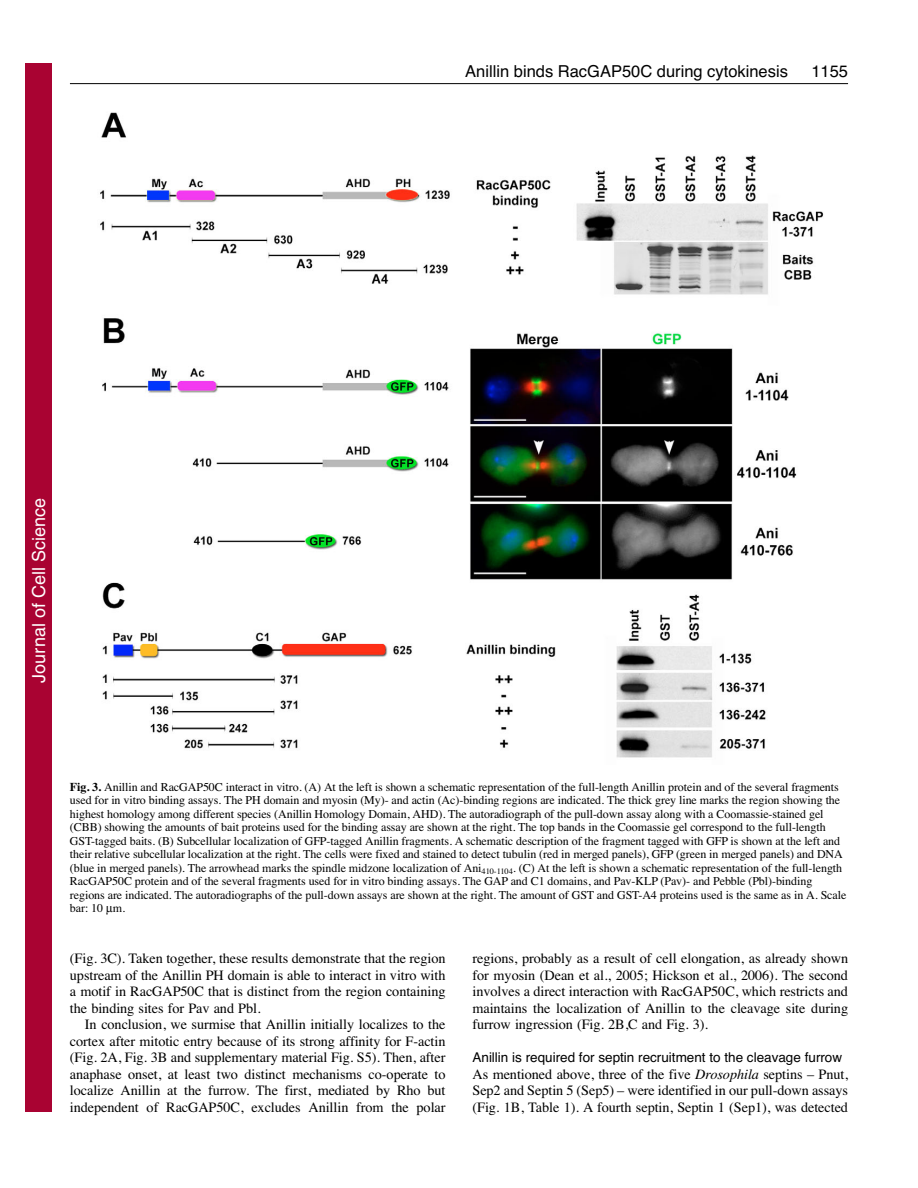
<style>
.page{position:relative;width:918px;height:1188px;background:#fff}
.page>*{position:absolute;margin:0;border:0;box-sizing:border-box;transform-origin:0 0}
.t1{font:18px "Helvetica";color:#fff}
.t2{font:16.5px "Helvetica";color:#000}
.t3{font:14.25px/16.5px "Times";letter-spacing:-.005em;color:#000;text-align:justify}
.t4{font:13.5px "Helvetica";color:#000}
.t5{font:12px/13.5px "Times";letter-spacing:-.005em;color:#000}
.s1{font-weight:700}
.s2{font-style:italic}
</style>
<div class="page">
<hr style="left:70px;top:83px;width:778px;height:1px;background:#000">
<img style="left:100px;top:112px;width:724px;height:646px">
<div style="left:26px;top:64px;width:26px;height:1048px;background:#a90332"></div>
<h2 class="t2" style="left:465px;top:65px;width:324px">Anillin binds RacGAP50C during cytokinesis</h2>
<h2 class="t2" style="left:811px;top:65px;width:38px">1155</h2>
<h1 class="t1" style="left:28px;top:683px;width:186px;rotate:-90deg">Journal of Cell Science</h1>
<p class="t5" style="left:70px;top:781px;width:778px"><span class="s1">Fig. 3.</span> Anillin and RacGAP50C interact in vitro. (A) At the left is shown a schematic representation of the full-length Anillin protein and of the several fragments used for in vitro binding assays. The PH domain and myosin (My)- and actin (Ac)-binding regions are indicated. The thick grey line marks the region showing the highest homology among different species (Anillin Homology Domain, AHD). The autoradiograph of the pull-down assay along with a Coomassie-stained gel (CBB) showing the amounts of bait proteins used for the binding assay are shown at the right. The top bands in the Coomassie gel correspond to the full-length GST-tagged baits. (B) Subcellular localization of GFP-tagged Anillin fragments. A schematic description of the fragment tagged with GFP is shown at the left and their relative subcellular localization at the right. The cells were fixed and stained to detect tubulin (red in merged panels), GFP (green in merged panels) and DNA (blue in merged panels). The arrowhead marks the spindle midzone localization of Ani<sub>410-1104</sub>. (C) At the left is shown a schematic representation of the full-length RacGAP50C protein and of the several fragments used for in vitro binding assays. The GAP and C1 domains, and Pav-KLP (Pav)- and Pebble (Pbl)-binding regions are indicated. The autoradiographs of the pull-down assays are shown at the right. The amount of GST and GST-A4 proteins used is the same as in A. Scale bar: 10 m.</p>
<p class="t3" style="left:70px;top:951px;width:377px">(Fig. 3C). Taken together, these results demonstrate that the region upstream of the Anillin PH domain is able to interact in vitro with a motif in RacGAP50C that is distinct from the region containing the binding sites for Pav and Pbl.</p>
<p class="t3" style="left:70px;top:1017px;width:377px;text-indent:15px">In conclusion, we surmise that Anillin initially localizes to the cortex after mitotic entry because of its strong affinity for F-actin (Fig. 2A, Fig. 3B and supplementary material Fig. S5). Then, after anaphase onset, at least two distinct mechanisms co-operate to localize Anillin at the furrow. The first, mediated by Rho but independent of RacGAP50C, excludes Anillin from the polar</p>
<p class="t3" style="left:472px;top:951px;width:377px">regions, probably as a result of cell elongation, as already shown for myosin (Dean et al., 2005; Hickson et al., 2006). The second involves a direct interaction with RacGAP50C, which restricts and maintains the localization of Anillin to the cleavage site during furrow ingression (Fig. 2B,C and Fig. 3).</p>
<p class="t4" style="left:472px;top:1052px;width:371px">Anillin is required for septin recruitment to the cleavage furrow</p>
<p class="t3" style="left:472px;top:1067px;width:377px">As mentioned above, three of the five <span class="s2">Drosophila</span> septins – Pnut, Sep2 and Septin 5 (Sep5) – were identified in our pull-down assays (Fig. 1B, Table 1). A fourth septin, Septin 1 (Sep1), was detected</p>
</div>
